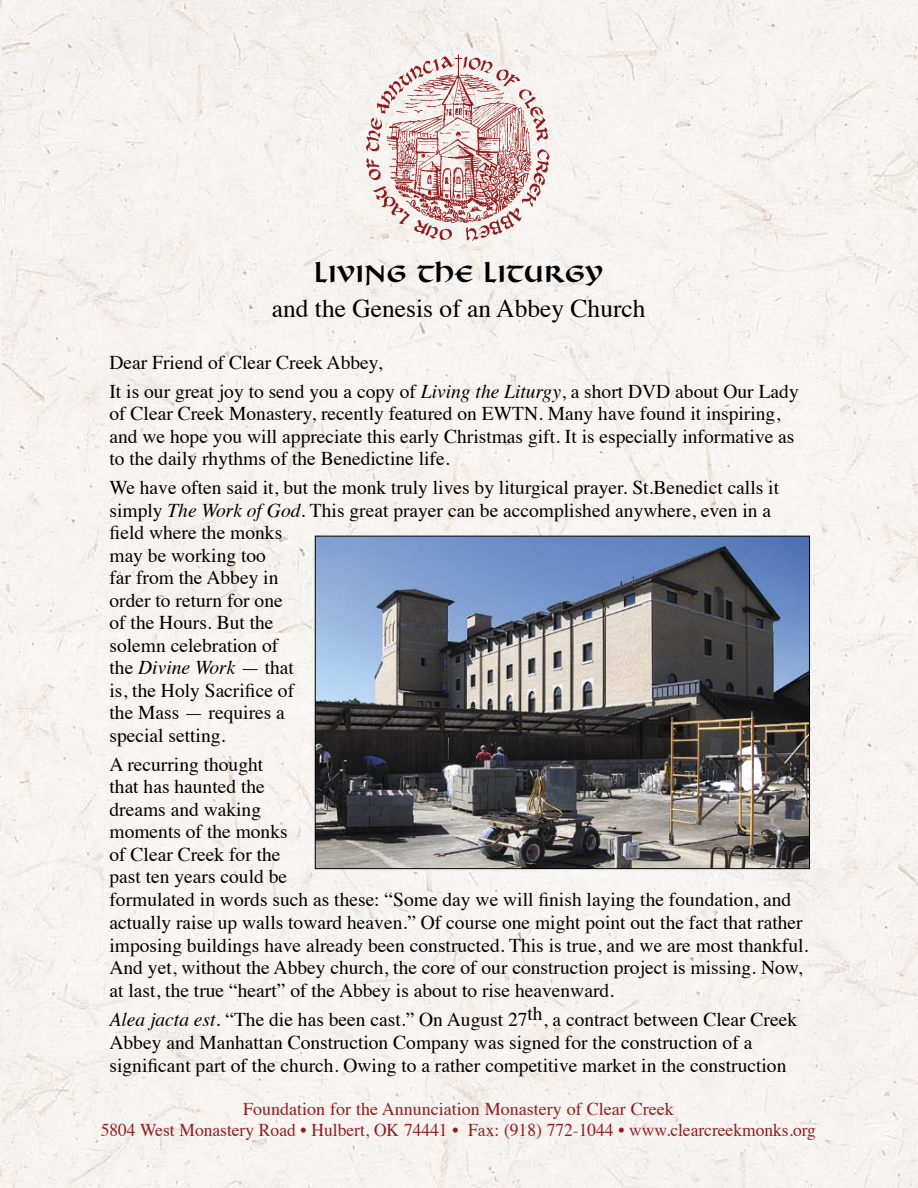
<style>
.page{position:relative;width:918px;height:1188px;background:#f7f3f0}
.page>*{position:absolute;margin:0;border:0;box-sizing:border-box;transform-origin:0 0}
.t1{font:700 27px "Benedikt";color:#000}
.t2{font:25.5px "Times";color:#000}
.t3{font:19.5px/22.5px "Times";color:#000}
.t4{font:18px "Times";color:#921c1d}
.s1{font-style:italic}
</style>
<div class="page">
<img style="left:297px;top:0;width:324px;height:251px">
<img style="left:317px;top:538px;width:491px;height:329px">
<p class="t1" style="left:314px;top:260px;width:291px">living the liturgy</p>
<p class="t2" style="left:272px;top:284px;width:375px">and the Genesis of an Abbey Church</p>
<p class="t3" style="left:110px;top:349px;width:274px">Dear Friend of Clear Creek Abbey,</p>
<p class="t3" style="left:110px;top:378px;width:691px">It is our great joy to send you a copy of <span class="s1">Living the Liturgy</span>, a short DVD about Our Lady of Clear Creek Monastery, recently featured on EWTN. Many have found it inspiring, and we hope you will appreciate this early Christmas gift. It is especially informative as to the daily rhythms of the Benedictine life.</p>
<p class="t3" style="left:110px;top:475px;width:671px">We have often said it, but the monk truly lives by liturgical prayer. St.Benedict calls it simply <span class="s1">The Work of God</span>. This great prayer can be accomplished anywhere, even in a field where the monks<br>may be working too<br>far from the Abbey in<br>order to return for one<br>of the Hours. But the<br>solemn celebration of<br>the <span class="s1">Divine Work</span> — that<br>is, the Holy Sacrifice of<br>the Mass — requires a<br>special setting.</p>
<p class="t3" style="left:110px;top:751px;width:700px">A recurring thought<br>that has haunted the<br>dreams and waking<br>moments of the monks<br>of Clear Creek for the<br>past ten years could be<br>formulated in words such as these: “Some day we will finish laying the foundation, and actually raise up walls toward heaven.” Of course one might point out the fact that rather imposing buildings have already been constructed. This is true, and we are most thankful.<br>And yet, without the Abbey church, the core of our construction project is missing. Now, at last, the true “heart” of the Abbey is about to rise heavenward.</p>
<p class="t3" style="left:110px;top:1007px;width:689px"><span class="s1">Alea jacta est.</span> “The die has been cast.” On August 27th, a contract between Clear Creek<br>Abbey and Manhattan Construction Company was signed for the construction of a significant part of the church. Owing to a rather competitive market in the construction</p>
<p class="t4" style="left:243px;top:1092px;width:432px">Foundation for the Annunciation Monastery of Clear Creek</p>
<p class="t4" style="left:101px;top:1113px;width:717px">5804 West Monastery Road • Hulbert, OK 74441 • Fax: (918) 772-1044 • www.clearcreekmonks.org</p>
</div>
